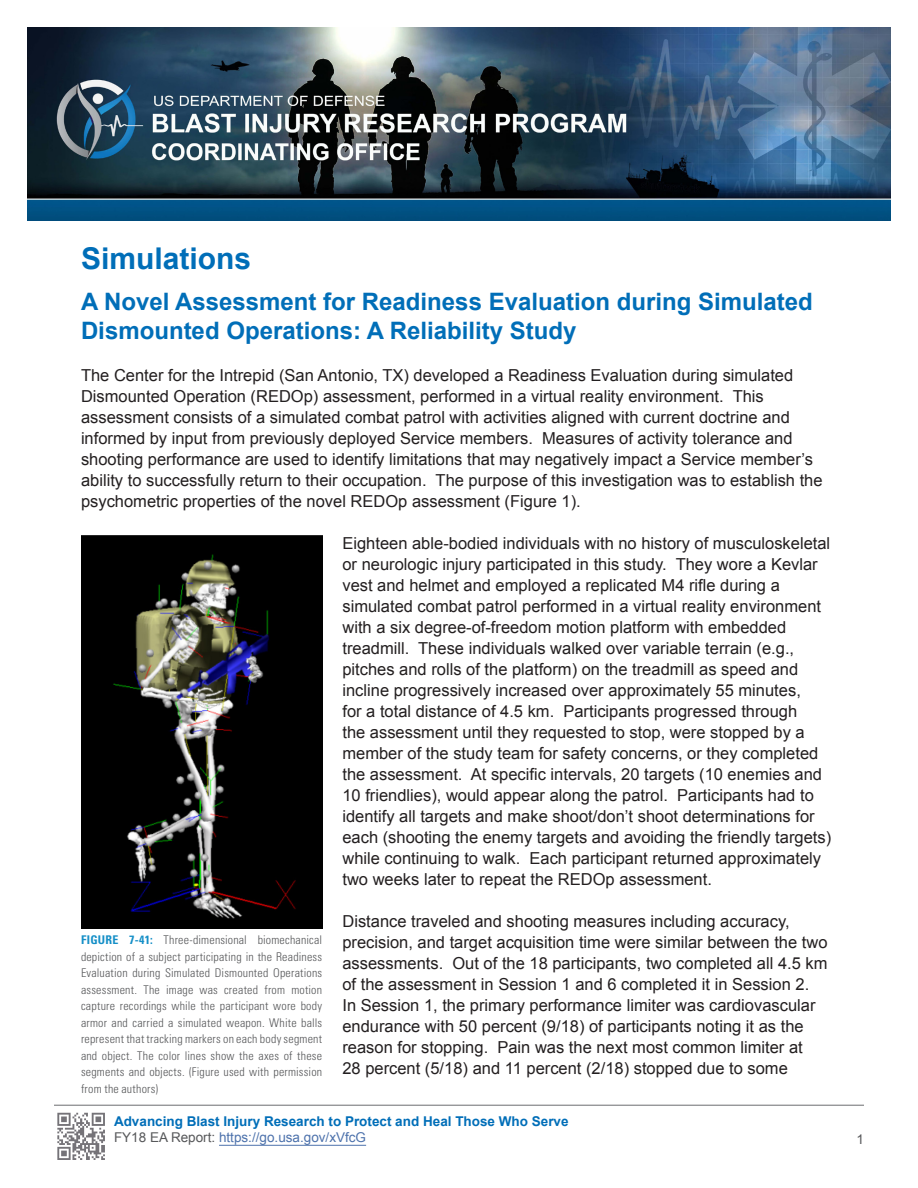
<style>
.page{position:relative;width:918px;height:1188px;background:#fff}
.page>*{position:absolute;margin:0;border:0;box-sizing:border-box;transform-origin:0 0}
.t1{font:700 30px "Arial";color:#006eb8}
.t2{font:700 24px/28.8px "Arial";color:#006eb8}
.t3{font:16.5px/21px "Arial";color:#231f20}
.t4{font:700 13.5px/16.2px "Arial";color:#006eb8}
.t5{font:13.5px "Arial";color:#57585a}
.Figure_Notes{font:300 condensed 12px/16.5px "Univers LT Std";letter-spacing:.015em;color:#57585a;text-align:justify}
.s1{font-weight:700;color:#158fc7}
.s2{font-weight:400;color:#57585a}
.s3{font-weight:400;color:#4d72ac}
</style>
<div class="page">
<img style="left:27px;top:27px;width:864px;height:193px">
<hr style="left:219px;top:1145px;width:147px;height:1px;background:#4d72ac">
<img style="left:57px;top:1112px;width:48px;height:48px">
<hr style="left:54px;top:1105px;width:810px;height:1px;background:#6c6d70">
<img style="left:81px;top:536px;width:241px;height:393px">
<p class="t1" style="left:81px;top:239px;width:172px">Simulations</p>
<p class="t2" style="left:81px;top:288px;width:733px">A Novel Assessment for Readiness Evaluation during Simulated<br>Dismounted Operations: A Reliability Study</p>
<p class="t3" style="left:81px;top:365px;width:743px">The Center for the Intrepid (San Antonio, TX) developed a Readiness Evaluation during simulated Dismounted Operation (REDOp) assessment, performed in a virtual reality environment. This assessment consists of a simulated combat patrol with activities aligned with current doctrine and informed by input from previously deployed Service members. Measures of activity tolerance and shooting performance are used to identify limitations that may negatively impact a Service member’s ability to successfully return to their occupation. The purpose of this investigation was to establish the psychometric properties of the novel REDOp assessment (Figure 1).</p>
<p class="t3" style="left:342px;top:533px;width:490px">Eighteen able-bodied individuals with no history of musculoskeletal or neurologic injury participated in this study. They wore a Kevlar vest and helmet and employed a replicated M4 rifle during a simulated combat patrol performed in a virtual reality environment with a six degree-of-freedom motion platform with embedded treadmill. These individuals walked over variable terrain (e.g., pitches and rolls of the platform) on the treadmill as speed and incline progressively increased over approximately 55 minutes,<br>for a total distance of 4.5 km. Participants progressed through<br>the assessment until they requested to stop, were stopped by a member of the study team for safety concerns, or they completed the assessment. At specific intervals, 20 targets (10 enemies and 10 friendlies), would appear along the patrol. Participants had to identify all targets and make shoot/don’t shoot determinations for each (shooting the enemy targets and avoiding the friendly targets) while continuing to walk. Each participant returned approximately two weeks later to repeat the REDOp assessment.</p>
<p class="t3" style="left:342px;top:911px;width:487px">Distance traveled and shooting measures including accuracy, precision, and target acquisition time were similar between the two assessments. Out of the 18 participants, two completed all 4.5 km of the assessment in Session 1 and 6 completed it in Session 2.<br>In Session 1, the primary performance limiter was cardiovascular endurance with 50 percent (9/18) of participants noting it as the reason for stopping. Pain was the next most common limiter at<br>28 percent (5/18) and 11 percent (2/18) stopped due to some</p>
<p class="Figure_Notes" style="left:81px;top:932px;width:243px"><span class="s1">FIGURE 7-41:</span> Three-dimensional biomechanical depiction of a subject participating in the Readiness Evaluation during Simulated Dismounted Operations assessment. The image was created from motion capture recordings while the participant wore body armor and carried a simulated weapon. White balls represent that tracking markers on each body segment and object. The color lines show the axes of these segments and objects. (Figure used with permission from the authors)</p>
<p class="t4" style="left:114px;top:1114px;width:456px">Advancing Blast Injury Research to Protect and Heal Those Who Serve<br><span class="s2">FY18 EA Report:</span> <span class="s3">https://go.usa.gov/xVfcG</span></p>
<p class="t5" style="left:856px;top:1130px;width:9px">1</p>
</div>
